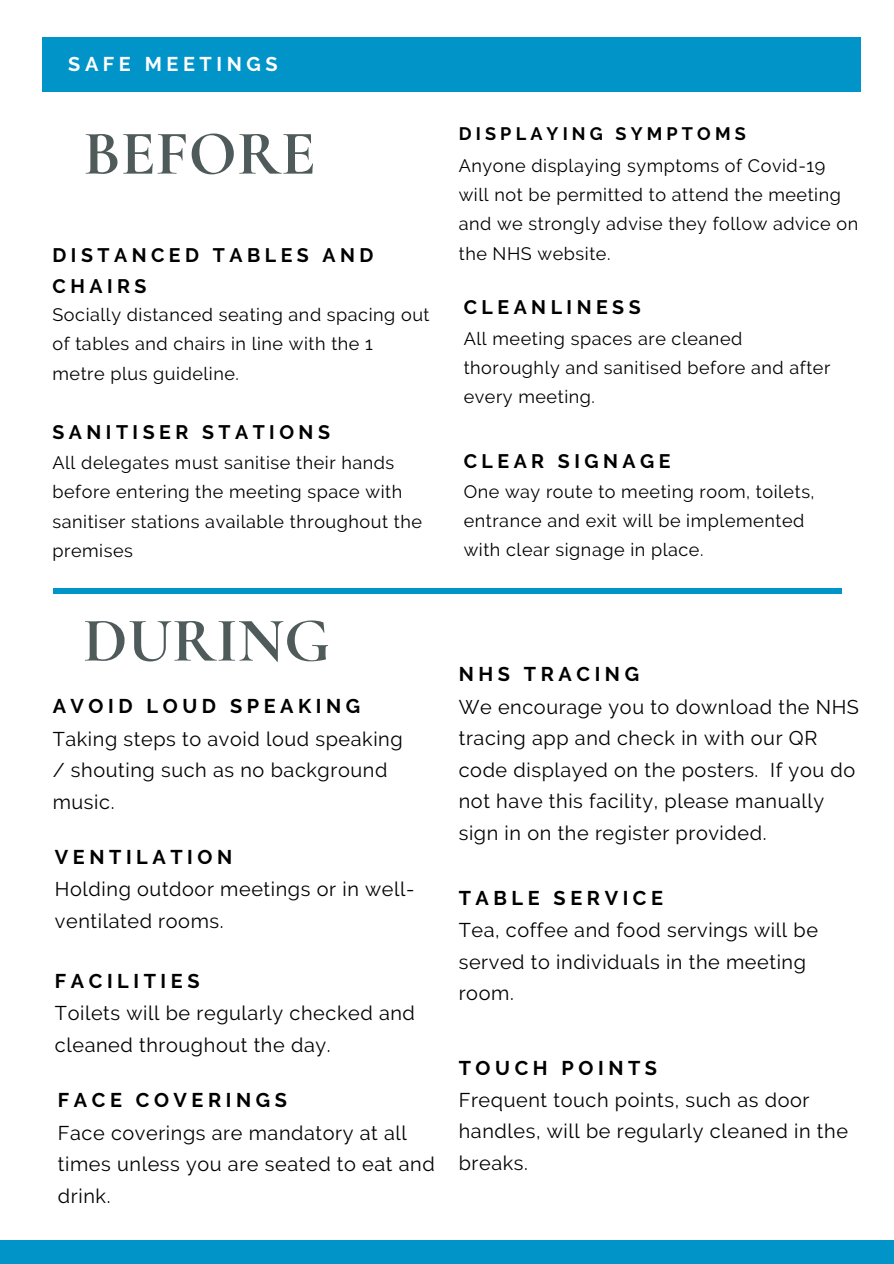
<style>
.page{position:relative;width:894px;height:1264px;background:#fff}
.page>*{position:absolute;margin:0;border:0;box-sizing:border-box;transform-origin:0 0}
.t1{font:700 63px "Cormorant Garamond";color:#4f5a5a}
.t2{font:19.8px/31.5px "Raleway";letter-spacing:.03em;color:#000}
.t3{font:700 19.8px "Raleway";letter-spacing:.23em;color:#000}
.t4{font:700 19.8px "Raleway";letter-spacing:.23em;color:#fff}
.t5{font:700 19.5px/31.5px "Raleway";letter-spacing:.23em;color:#000}
.t6{font:18px/29.2px "Raleway";letter-spacing:.03em;color:#000}
.t7{font:700 18px "Raleway";letter-spacing:.23em;color:#000}
</style>
<div class="page">
<div style="left:43px;top:38px;width:817px;height:54px;background:#0094c9"></div>
<div style="left:53px;top:588px;width:788px;height:5px;background:#0094c9"></div>
<div style="left:0;top:1240px;width:893px;height:23px;background:#0094c9"></div>
<p class="t4" style="left:68px;top:53px;width:211px">SAFE MEETINGS</p>
<h1 class="t1" style="left:83px;top:115px;width:234px">BEFORE</h1>
<p class="t5" style="left:52px;top:239px;width:322px">DISTANCED TABLES AND<br>CHAIRS</p>
<p class="t6" style="left:52px;top:300px;width:378px">Socially distanced seating and spacing out of tables and chairs in line with the 1 metre plus guideline.</p>
<p class="t5" style="left:52px;top:416px;width:279px">SANITISER STATIONS</p>
<p class="t6" style="left:52px;top:448px;width:371px">All delegates must sanitise their hands before entering the meeting space with sanitiser stations available throughout the premises</p>
<h1 class="t1" style="left:83px;top:602px;width:248px">DURING</h1>
<p class="t3" style="left:53px;top:694px;width:309px">AVOID LOUD SPEAKING</p>
<p class="t2" style="left:53px;top:722px;width:351px">Taking steps to avoid loud speaking / shouting such as no background music.</p>
<p class="t3" style="left:55px;top:845px;width:179px">VENTILATION</p>
<p class="t2" style="left:55px;top:873px;width:361px">Holding outdoor meetings or in well&shy;ventilated rooms.</p>
<p class="t3" style="left:55px;top:969px;width:146px">FACILITIES</p>
<p class="t2" style="left:55px;top:997px;width:361px">Toilets will be regularly checked and cleaned throughout the day.</p>
<p class="t3" style="left:58px;top:1088px;width:230px">FACE COVERINGS</p>
<p class="t2" style="left:58px;top:1117px;width:378px">Face coverings are mandatory at all times unless you are seated to eat and drink.</p>
<p class="t7" style="left:458px;top:123px;width:288px">DISPLAYING SYMPTOMS</p>
<p class="t6" style="left:458px;top:151px;width:401px">Anyone displaying symptoms of Covid-19 will not be permitted to attend the meeting and we strongly advise they follow advice on the NHS website.</p>
<p class="t5" style="left:463px;top:292px;width:178px">CLEANLINESS</p>
<p class="t6" style="left:463px;top:324px;width:368px">All meeting spaces are cleaned thoroughly and sanitised before and after every meeting.</p>
<p class="t5" style="left:463px;top:445px;width:208px">CLEAR SIGNAGE</p>
<p class="t6" style="left:463px;top:477px;width:352px">One way route to meeting room, toilets, entrance and exit will be implemented with clear signage in place.</p>
<p class="t3" style="left:458px;top:662px;width:182px">NHS TRACING</p>
<p class="t2" style="left:458px;top:691px;width:401px">We encourage you to download the NHS tracing app and check in with our QR code displayed on the posters. If you do not have this facility, please manually sign in on the register provided.</p>
<p class="t3" style="left:458px;top:886px;width:206px">TABLE SERVICE</p>
<p class="t2" style="left:458px;top:914px;width:361px">Tea, coffee and food servings will be served to individuals in the meeting room.</p>
<p class="t3" style="left:458px;top:1055px;width:200px">TOUCH POINTS</p>
<p class="t2" style="left:458px;top:1084px;width:390px">Frequent touch points, such as door handles, will be regularly cleaned in the breaks.</p>
</div>
